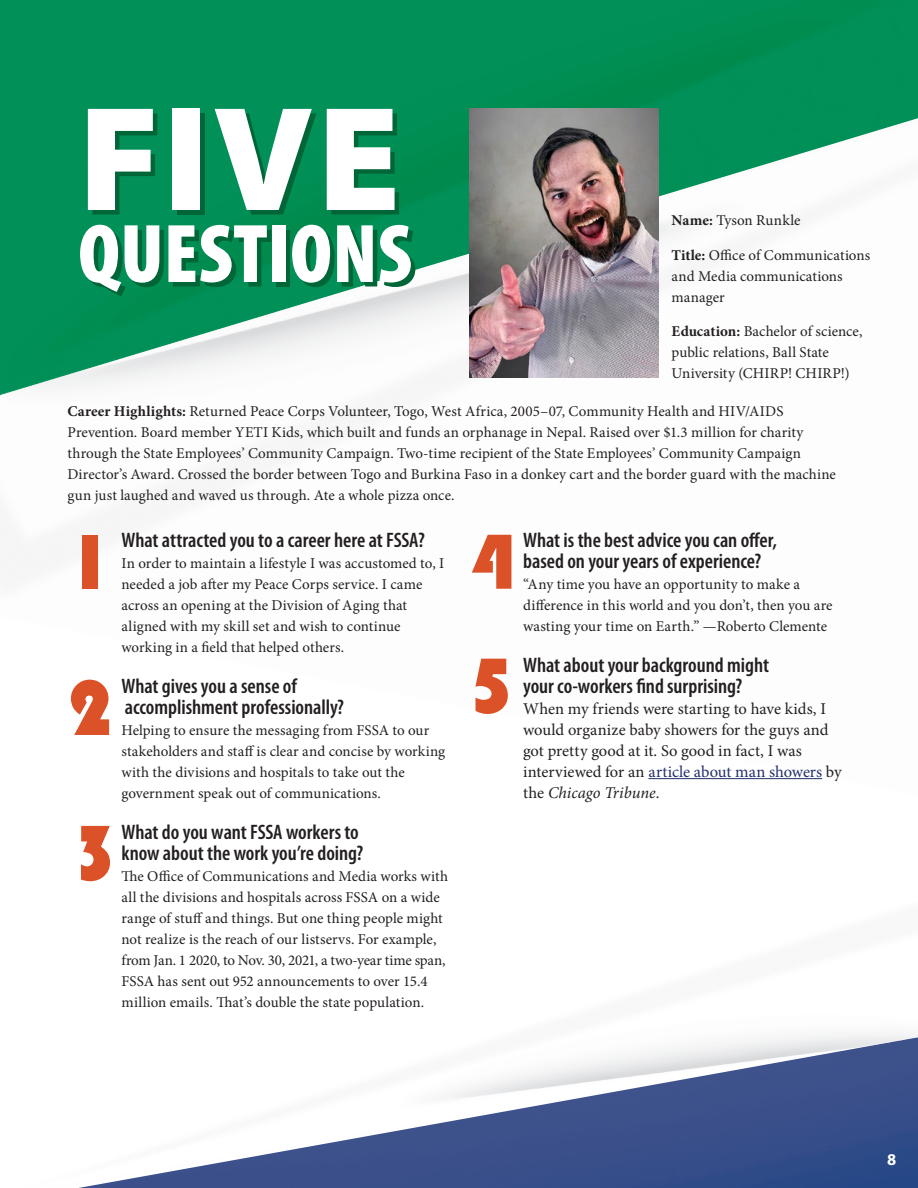
<style>
.page{position:relative;width:918px;height:1188px;background:#fff}
.page>*{position:absolute;margin:0;border:0;box-sizing:border-box;transform-origin:0 0}
.t1{font:900 150px "Myriad Pro";color:#fff}
.t2{font:900 condensed 84px "Myriad Pro";letter-spacing:.005em;color:#fff}
.t3{font:600 condensed 21px/21px "Myriad Pro";color:#231f20}
.t4{font:16.5px/21px "Minion Pro";color:#231f20}
.t5{font:700 16.5px "Myriad Pro";color:#fff}
.t6{font:15px/21px "Minion Pro";letter-spacing:.005em;color:#231f20}
.s1{font-weight:700}
.s2{color:#232f6a}
.s3{font-style:italic}
</style>
<div class="page">
<img style="left:79px;top:1037px;width:839px;height:151px">
<img style="left:0;top:0;width:918px;height:395px">
<hr style="left:648px;top:778px;width:174px;height:1px;background:#232f6a">
<svg style="left:472px;top:535px;width:39px;height:54px"></svg>
<svg style="left:475px;top:659px;width:33px;height:55px"></svg>
<div style="left:82px;top:535px;width:16px;height:54px;background:#dc5228"></div>
<svg style="left:71px;top:680px;width:38px;height:55px"></svg>
<svg style="left:81px;top:826px;width:29px;height:55px"></svg>
<img style="left:469px;top:108px;width:189px;height:270px">
<p class="t1" style="left:79px;top:59px;width:323px">FIVE</p>
<p class="t2" style="left:78px;top:200px;width:335px">QUESTIONS</p>
<p class="t6" style="left:672px;top:210px;width:130px"><span class="s1">Name:</span> Tyson Runkle</p>
<p class="t6" style="left:672px;top:244px;width:200px"><span class="s1">Title:</span> Office of Communications and Media communications manager</p>
<p class="t6" style="left:672px;top:321px;width:192px"><span class="s1">Education:</span> Bachelor of science, public relations, Ball State<br>University (CHIRP! CHIRP!)</p>
<p class="t6" style="left:68px;top:401px;width:770px"><span class="s1">Career Highlights:</span> Returned Peace Corps Volunteer, Togo, West Africa, 2005–07, Community Health and HIV/AIDS Prevention. Board member YETI Kids, which built and funds an orphanage in Nepal. Raised over $1.3 million for charity through the State Employees’ Community Campaign. Two-time recipient of the State Employees’ Community Campaign Director’s Award. Crossed the border between Togo and Burkina Faso in a donkey cart and the border guard with the machine gun just laughed and waved us through. Ate a whole pizza once.</p>
<p class="t3" style="left:122px;top:529px;width:305px">What attracted you to a career here at FSSA?</p>
<p class="t6" style="left:122px;top:553px;width:324px">In order to maintain a lifestyle I was accustomed to, I needed a job after my Peace Corps service. I came across an opening at the Division of Aging that aligned with my skill set and wish to continue working in a field that helped others.</p>
<p class="t3" style="left:122px;top:675px;width:224px">What gives you a sense of accomplishment professionally?</p>
<p class="t6" style="left:122px;top:720px;width:325px">Helping to ensure the messaging from FSSA to our stakeholders and staff is clear and concise by working with the divisions and hospitals to take out the government speak out of communications.</p>
<p class="t3" style="left:122px;top:821px;width:243px">What do you want FSSA workers to know about the work you’re doing?</p>
<p class="t6" style="left:122px;top:866px;width:328px">The Office of Communications and Media works with all the divisions and hospitals across FSSA on a wide range of stuff and things. But one thing people might not realize is the reach of our listservs. For example, from Jan. 1 2020, to Nov. 30, 2021, a two-year time span, FSSA has sent out 952 announcements to over 15.4 million emails. That’s double the state population.</p>
<p class="t3" style="left:523px;top:529px;width:256px">What is the best advice you can offer, based on your years of experience?</p>
<p class="t6" style="left:523px;top:574px;width:311px">“Any time you have an opportunity to make a difference in this world and you don’t, then you are wasting your time on Earth.” —Roberto Clemente</p>
<p class="t3" style="left:523px;top:654px;width:247px">What about your background might your co-workers find surprising?</p>
<p class="t4" style="left:523px;top:698px;width:320px">When my friends were starting to have kids, I would organize baby showers for the guys and got pretty good at it. So good in fact, I was interviewed for an <span class="s2">article about man showers</span> by the <span class="s3">Chicago Tribune</span>.</p>
<p class="t5" style="left:887px;top:1149px;width:11px">8</p>
</div>
